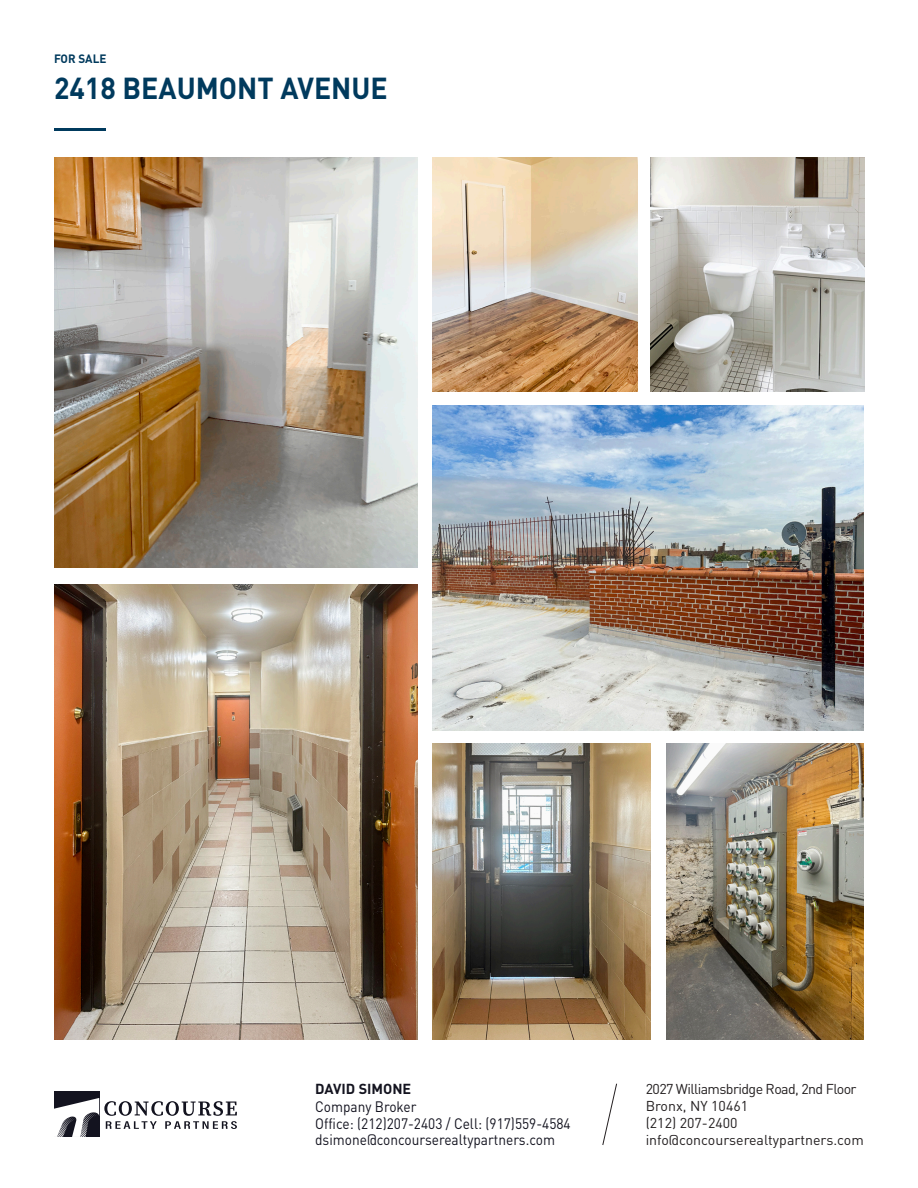
<style>
.page{position:relative;width:918px;height:1188px;background:#fff}
.page>*{position:absolute;margin:0;border:0;box-sizing:border-box;transform-origin:0 0}
.t1{font:700 30px "DIN";color:#003a5d;scale:.95 1}
.t2{font:15px/16.5px "DIN";color:#13131f;scale:.91 1}
.t3{font:700 14.4px "DIN";color:#13131f}
.t4{font:14.1px/17px "DIN";color:#231f20}
.t5{font:700 12px "DIN";color:#003a5d}
</style>
<div class="page">
<svg style="left:602px;top:1083px;width:15px;height:62px"></svg>
<div style="left:54px;top:1092px;width:45px;height:45px;background:#13131f"></div>
<svg style="left:54px;top:1098px;width:183px;height:39px"></svg>
<hr style="left:54px;top:128px;width:51px;height:2px;background:#003a5d">
<img style="left:54px;top:584px;width:364px;height:456px">
<img style="left:432px;top:743px;width:219px;height:297px">
<img style="left:54px;top:158px;width:364px;height:410px">
<img style="left:432px;top:405px;width:432px;height:325px">
<img style="left:651px;top:158px;width:214px;height:234px">
<img style="left:432px;top:158px;width:206px;height:234px">
<img style="left:667px;top:743px;width:197px;height:297px">
<p class="t5" style="left:54px;top:51px;width:54px">FOR SALE</p>
<h1 class="t1" style="left:54px;top:69px;width:353px">2418 BEAUMONT AVENUE</h1>
<p class="t3" style="left:315px;top:1079px;width:98px">DAVID SIMONE</p>
<p class="t2" style="left:315px;top:1098px;width:282px">Company Broker<br>Office: (212)207-2403 / Cell: (917)559-4584 dsimone@concourserealtypartners.com</p>
<p class="t4" style="left:646px;top:1080px;width:220px">2027 Williamsbridge Road, 2nd Floor<br>Bronx, NY 10461<br>(212) 207-2400 info@concourserealtypartners.com</p>
</div>
